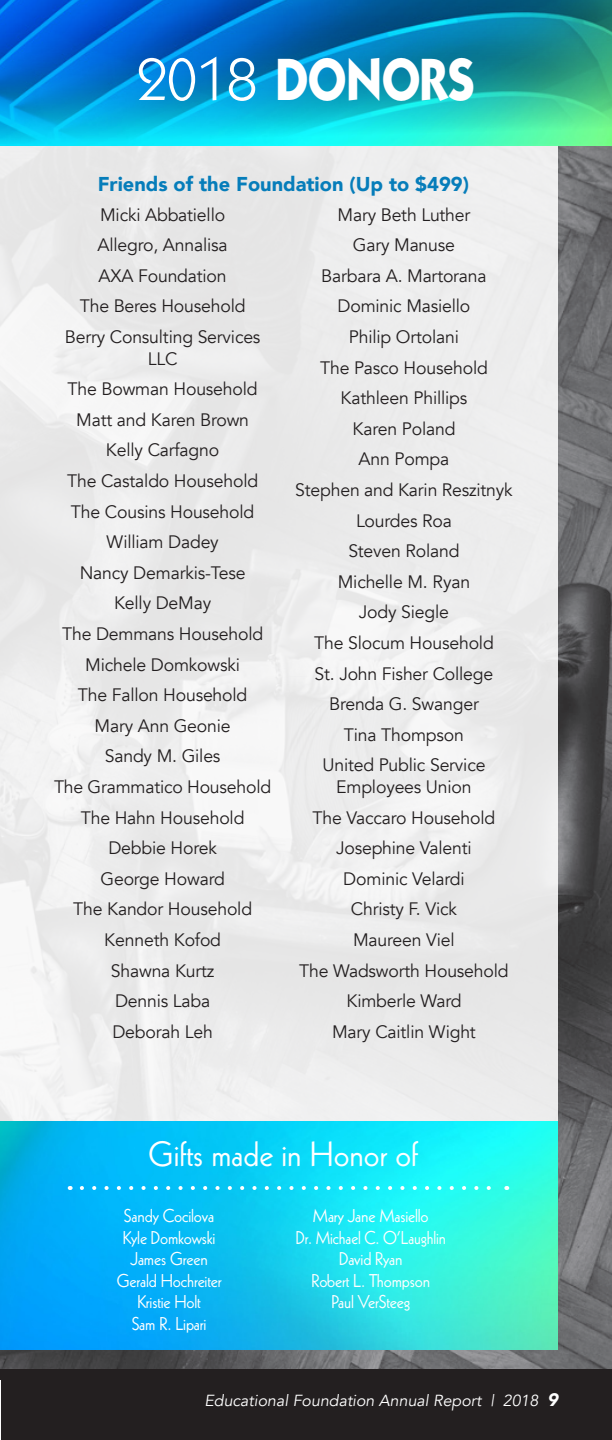
<style>
.page{position:relative;width:612px;height:1440px;background:#fff}
.page>*{position:absolute;margin:0;border:0;box-sizing:border-box;transform-origin:0 0}
.t1{font:700 60px "Itc Kabel";color:#fff;scale:.82 1}
.BOX{font:34px "Kabel";color:#fff}
.Donor_title{font:900 20px "Avenir";color:#067dba}
.donor_names_2{font:18px/21.6px "Avenir";letter-spacing:-.01em;color:#231f20;text-align:center}
.BOX-2{font:18px "Kabel";letter-spacing:-.01em;color:#fff}
.BOX-3{font:18px "Kabel";letter-spacing:-.01em;color:#fff;scale:.93 1}
.t2{font:italic 16px "Avenir";color:#fff}
.s1{font-weight:400}
.s2{font-weight:900;font-size:18px}
</style>
<div class="page">
<img style="left:0;top:144px;width:612px;height:1225px">
<div style="left:0;top:145px;width:558px;height:1205px;background:#ececec"></div>
<img style="left:0;top:0;width:612px;height:144px">
<div style="left:1px;top:1378px;width:611px;height:62px;background:#231f20"></div>
<img style="left:0;top:1122px;width:558px;height:228px">
<svg style="left:82px;top:1186px;width:418px;height:4px"></svg>
<p class="t1" style="left:137px;top:43px;width:414px"><span class="s1">2018</span> DONORS</p>
<p class="Donor_title" style="left:98px;top:167px;width:373px">Friends of the Foundation (Up to $499)</p>
<p class="donor_names_2" style="left:100px;top:204px;width:127px">Micki Abbatiello</p>
<p class="donor_names_2" style="left:98px;top:235px;width:132px">Allegro, Annalisa</p>
<p class="donor_names_2" style="left:99px;top:265px;width:130px">AXA Foundation</p>
<p class="donor_names_2" style="left:80px;top:296px;width:167px">The Beres Household</p>
<p class="donor_names_2" style="left:65px;top:326px;width:197px">Berry Consulting Services<br>LLC</p>
<p class="donor_names_2" style="left:68px;top:379px;width:192px">The Bowman Household</p>
<p class="donor_names_2" style="left:76px;top:409px;width:174px">Matt and Karen Brown</p>
<p class="donor_names_2" style="left:106px;top:440px;width:115px">Kelly Carfagno</p>
<p class="donor_names_2" style="left:67px;top:470px;width:193px">The Castaldo Household</p>
<p class="donor_names_2" style="left:71px;top:501px;width:185px">The Cousins Household</p>
<p class="donor_names_2" style="left:107px;top:532px;width:114px">William Dadey</p>
<p class="donor_names_2" style="left:80px;top:562px;width:167px">Nancy Demarkis-Tese</p>
<p class="donor_names_2" style="left:114px;top:593px;width:99px">Kelly DeMay</p>
<p class="donor_names_2" style="left:62px;top:623px;width:203px">The Demmans Household</p>
<p class="donor_names_2" style="left:85px;top:654px;width:156px">Michele Domkowski</p>
<p class="donor_names_2" style="left:78px;top:685px;width:171px">The Fallon Household</p>
<p class="donor_names_2" style="left:95px;top:715px;width:138px">Mary Ann Geonie</p>
<p class="donor_names_2" style="left:105px;top:746px;width:117px">Sandy M. Giles</p>
<p class="donor_names_2" style="left:54px;top:776px;width:219px">The Grammatico Household</p>
<p class="donor_names_2" style="left:81px;top:807px;width:165px">The Hahn Household</p>
<p class="donor_names_2" style="left:108px;top:838px;width:110px">Debbie Horek</p>
<p class="donor_names_2" style="left:101px;top:868px;width:126px">George Howard</p>
<p class="donor_names_2" style="left:73px;top:899px;width:180px">The Kandor Household</p>
<p class="donor_names_2" style="left:104px;top:929px;width:118px">Kenneth Kofod</p>
<p class="donor_names_2" style="left:111px;top:960px;width:105px">Shawna Kurtz</p>
<p class="donor_names_2" style="left:115px;top:991px;width:97px">Dennis Laba</p>
<p class="donor_names_2" style="left:112px;top:1021px;width:102px">Deborah Leh</p>
<p class="donor_names_2" style="left:338px;top:204px;width:134px">Mary Beth Luther</p>
<p class="donor_names_2" style="left:353px;top:235px;width:104px">Gary Manuse</p>
<p class="donor_names_2" style="left:321px;top:265px;width:167px">Barbara A. Martorana</p>
<p class="donor_names_2" style="left:338px;top:296px;width:134px">Dominic Masiello</p>
<p class="donor_names_2" style="left:349px;top:326px;width:112px">Philip Ortolani</p>
<p class="donor_names_2" style="left:320px;top:357px;width:169px">The Pasco Household</p>
<p class="donor_names_2" style="left:341px;top:388px;width:128px">Kathleen Phillips</p>
<p class="donor_names_2" style="left:353px;top:418px;width:104px">Karen Poland</p>
<p class="donor_names_2" style="left:359px;top:449px;width:92px">Ann Pompa</p>
<p class="donor_names_2" style="left:295px;top:479px;width:219px">Stephen and Karin Reszitnyk</p>
<p class="donor_names_2" style="left:356px;top:510px;width:97px">Lourdes Roa</p>
<p class="donor_names_2" style="left:348px;top:541px;width:113px">Steven Roland</p>
<p class="donor_names_2" style="left:338px;top:571px;width:134px">Michelle M. Ryan</p>
<p class="donor_names_2" style="left:359px;top:602px;width:92px">Jody Siegle</p>
<p class="donor_names_2" style="left:314px;top:632px;width:181px">The Slocum Household</p>
<p class="donor_names_2" style="left:315px;top:663px;width:180px">St. John Fisher College</p>
<p class="donor_names_2" style="left:329px;top:694px;width:151px">Brenda G. Swanger</p>
<p class="donor_names_2" style="left:344px;top:724px;width:121px">Tina Thompson</p>
<p class="donor_names_2" style="left:322px;top:755px;width:165px">United Public Service<br>Employees Union</p>
<p class="donor_names_2" style="left:313px;top:807px;width:184px">The Vaccaro Household</p>
<p class="donor_names_2" style="left:336px;top:838px;width:137px">Josephine Valenti</p>
<p class="donor_names_2" style="left:343px;top:868px;width:123px">Dominic Velardi</p>
<p class="donor_names_2" style="left:351px;top:899px;width:108px">Christy F. Vick</p>
<p class="donor_names_2" style="left:353px;top:929px;width:103px">Maureen Viel</p>
<p class="donor_names_2" style="left:299px;top:960px;width:211px">The Wadsworth Household</p>
<p class="donor_names_2" style="left:346px;top:991px;width:117px">Kimberle Ward</p>
<p class="donor_names_2" style="left:332px;top:1021px;width:145px">Mary Caitlin Wight</p>
<p class="BOX" style="left:149px;top:1135px;width:271px">Gifts made in Honor of</p>
<p class="BOX-2" style="left:124px;top:1205px;width:92px">Sandy Cocilova</p>
<p class="BOX-2" style="left:123px;top:1227px;width:94px">Kyle Domkowski</p>
<p class="BOX-2" style="left:130px;top:1248px;width:79px">James Green</p>
<p class="BOX-2" style="left:117px;top:1270px;width:106px">Gerald Hochreiter</p>
<p class="BOX-2" style="left:137px;top:1292px;width:65px">Kristie Holt</p>
<p class="BOX-2" style="left:132px;top:1313px;width:76px">Sam R. Lipari</p>
<p class="BOX-2" style="left:313px;top:1205px;width:117px">Mary Jane Masiello</p>
<p class="BOX-3" style="left:296px;top:1227px;width:163px">Dr. Michael C. O’Laughlin</p>
<p class="BOX-2" style="left:339px;top:1248px;width:65px">David Ryan</p>
<p class="BOX-2" style="left:311px;top:1270px;width:120px">Robert L. Thompson</p>
<p class="BOX-2" style="left:331px;top:1292px;width:80px">Paul VerSteeg</p>
<p class="t2" style="left:204px;top:1391px;width:355px">Educational Foundation Annual Report | 2018 <span class="s2">9</span></p>
</div>
